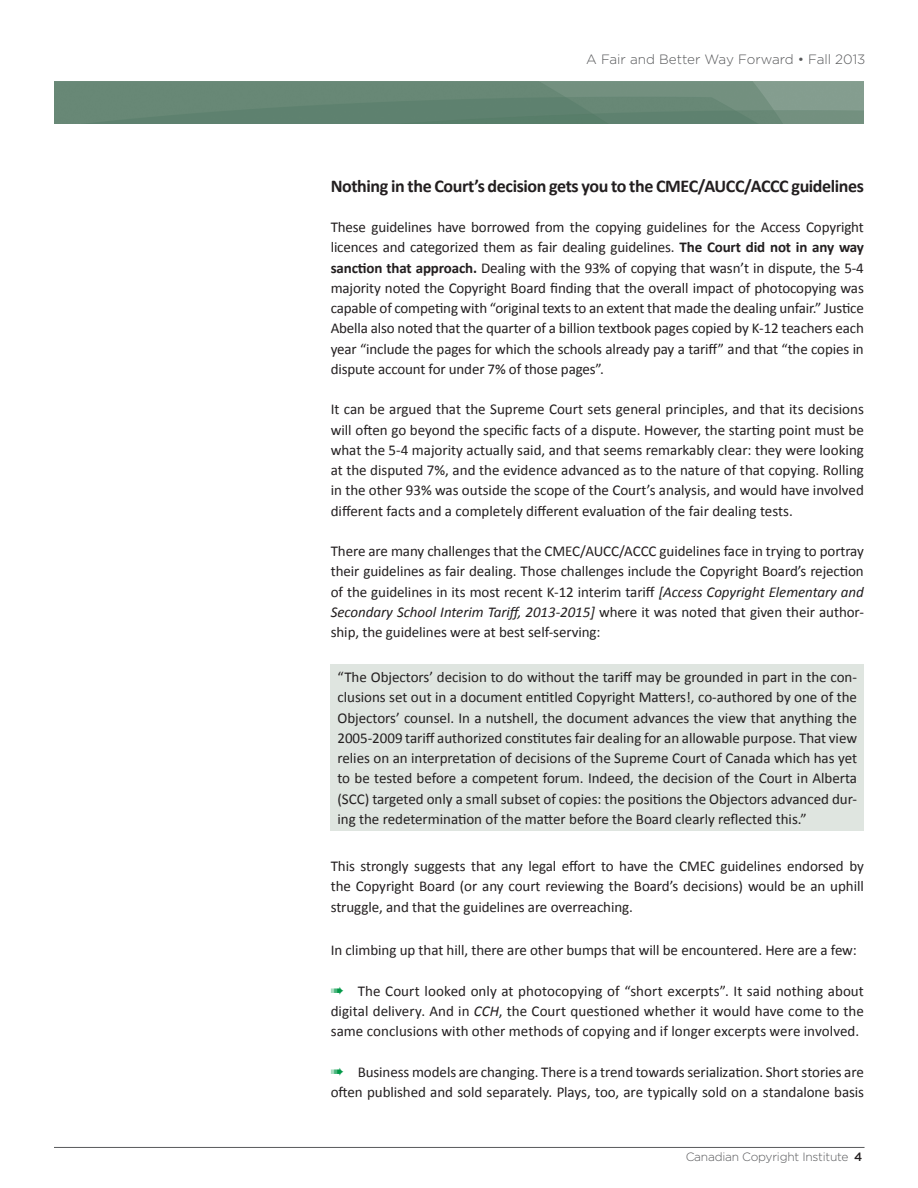
<style>
.page{position:relative;width:918px;height:1188px;background:#fff}
.page>*{position:absolute;margin:0;border:0;box-sizing:border-box;transform-origin:0 0}
.subhead_with_n{font:700 18px "Calibri";letter-spacing:-.02em;color:#231f20}
.subhead_with_n-2{font:15px/20.2px "Calibri";letter-spacing:-.005em;color:#231f20;text-align:justify}
.t1{font:300 13.5px "Gotham";color:#57585a}
.t2{font:300 12px "Gotham";letter-spacing:-.02em;color:#57585a}
.s1{font-weight:700}
.s2{font-style:italic}
.s3{color:#009847}
.s4{font-weight:500;color:#231f20}
</style>
<div class="page">
<hr style="left:54px;top:1147px;width:811px;height:1px;background:#57585a">
<img style="left:54px;top:81px;width:810px;height:43px">
<div style="left:331px;top:664px;width:533px;height:167px;background:#dfe5e0"></div>
<p class="t1" style="left:586px;top:51px;width:281px">A Fair and Better Way Forward • Fall 2013</p>
<p class="subhead_with_n" style="left:331px;top:175px;width:535px">Nothing in the Court’s decision gets you to the CMEC/AUCC/ACCC guidelines</p>
<p class="subhead_with_n-2" style="left:331px;top:216px;width:535px">These guidelines have borrowed from the copying guidelines for the Access Copyright licences and categorized them as fair dealing guidelines. <span class="s1">The Court did not in any way sanction that approach.</span> Dealing with the 93% of copying that wasn’t in dispute, the 5-4 majority noted the Copyright Board finding that the overall impact of photocopying was capable of competing with “original texts to an extent that made the dealing unfair.” Justice Abella also noted that the quarter of a billion textbook pages copied by K-12 teachers each year “include the pages for which the schools already pay a tariff” and that “the copies in dispute account for under 7% of those pages”.</p>
<p class="subhead_with_n-2" style="left:331px;top:399px;width:535px">It can be argued that the Supreme Court sets general principles, and that its decisions will often go beyond the specific facts of a dispute. However, the starting point must be what the 5-4 majority actually said, and that seems remarkably clear: they were looking at the disputed 7%, and the evidence advanced as to the nature of that copying. Rolling in the other 93% was outside the scope of the Court’s analysis, and would have involved different facts and a completely different evaluation of the fair dealing tests.</p>
<p class="subhead_with_n-2" style="left:331px;top:540px;width:535px">There are many challenges that the CMEC/AUCC/ACCC guidelines face in trying to portray their guidelines as fair dealing. Those challenges include the Copyright Board’s rejection of the guidelines in its most recent K-12 interim tariff <span class="s2">[Access Copyright Elementary and Secondary School Interim Tariff, 2013-2015]</span> where it was noted that given their author&shy;ship, the guidelines were at best self-serving:</p>
<p class="subhead_with_n-2" style="left:337px;top:666px;width:521px">“The Objectors’ decision to do without the tariff may be grounded in part in the con&shy;clusions set out in a document entitled Copyright Matters!, co-authored by one of the Objectors’ counsel. In a nutshell, the document advances the view that anything the 2005-2009 tariff authorized constitutes fair dealing for an allowable purpose. That view relies on an interpretation of decisions of the Supreme Court of Canada which has yet to be tested before a competent forum. Indeed, the decision of the Court in Alberta (SCC) targeted only a small subset of copies: the positions the Objectors advanced dur&shy;ing the redetermination of the matter before the Board clearly reflected this.”</p>
<p class="subhead_with_n-2" style="left:331px;top:855px;width:535px">This strongly suggests that any legal effort to have the CMEC guidelines endorsed by the Copyright Board (or any court reviewing the Board’s decisions) would be an uphill struggle, and that the guidelines are overreaching.</p>
<p class="subhead_with_n-2" style="left:331px;top:939px;width:528px">In climbing up that hill, there are other bumps that will be encountered. Here are a few:</p>
<p class="subhead_with_n-2" style="left:331px;top:980px;width:535px"><span class="s3">➠</span> The Court looked only at photocopying of “short excerpts”. It said nothing about digital delivery. And in <span class="s2">CCH</span>, the Court questioned whether it would have come to the same conclusions with other methods of copying and if longer excerpts were involved.</p>
<p class="subhead_with_n-2" style="left:331px;top:1061px;width:535px"><span class="s3">➠</span> Business models are changing. There is a trend towards serialization. Short stories are often published and sold separately. Plays, too, are typically sold on a standalone basis</p>
<p class="t2" style="left:686px;top:1149px;width:178px">Canadian Copyright Institute <span class="s4">4</span></p>
</div>
